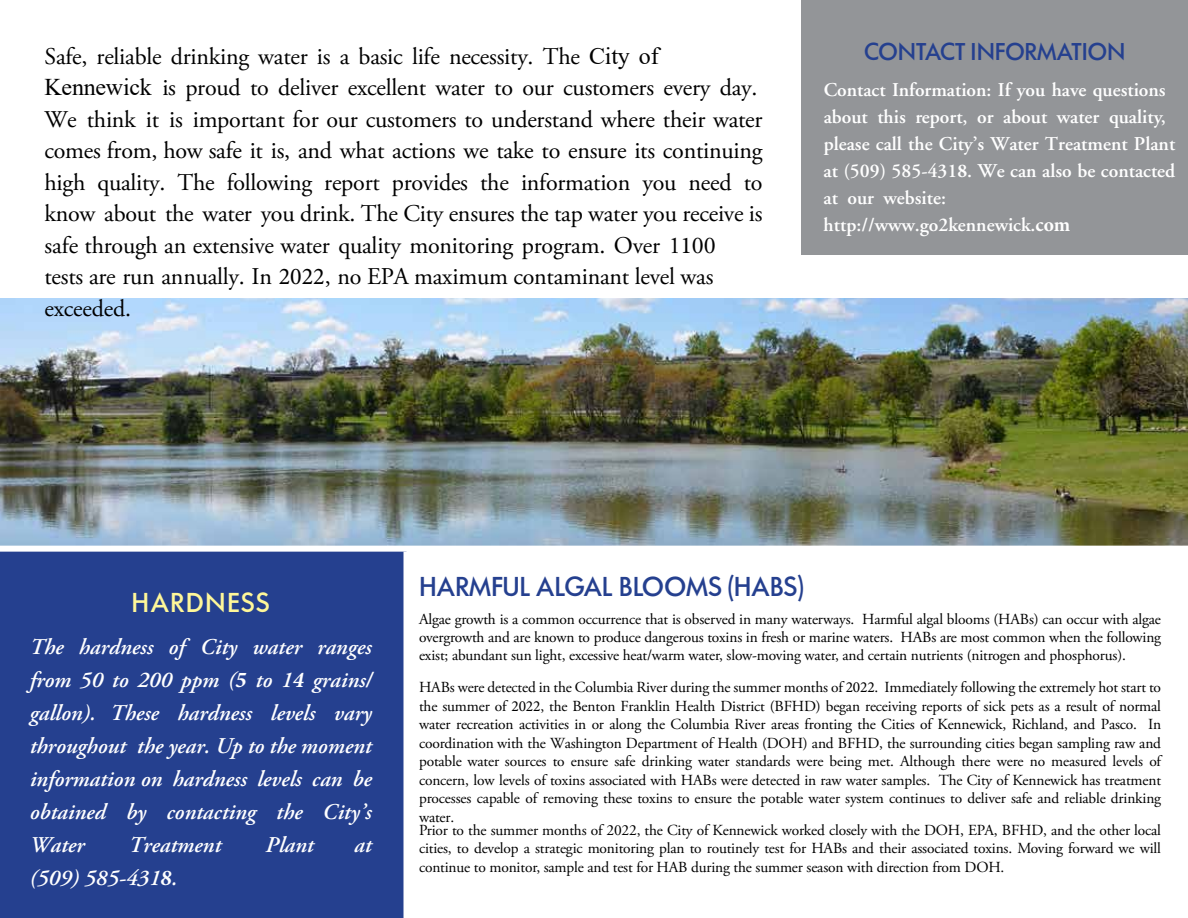
<style>
.page{position:relative;width:1188px;height:918px;background:#fff}
.page>*{position:absolute;margin:0;border:0;box-sizing:border-box;transform-origin:0 0}
.t1{font:500 27px "Thomac";color:#25408f}
.t2{font:500 27px "Thomac";letter-spacing:.05em;color:#fff799}
.t3{font:24px/31.5px "Adobe Garamond Pro";letter-spacing:-.01em;color:#000}
.t4{font:500 24px "Thomac";color:#25408f}
.t5{font:italic 600 22.5px/33px "Adobe Garamond Pro";color:#fff;text-align:justify}
.t6{font:600 19.5px/27px "Adobe Garamond";color:#fff}
.t7{font:15.3px/18.5px "Adobe Garamond Pro";letter-spacing:-.01em;color:#000;text-align:justify}
.s1{font-family:"Times New Roman"}
.s2{font-family:"Minion Pro"}
.s3{font-family:"Minion Pro";font-weight:700}
</style>
<div class="page">
<img style="left:0;top:298px;width:1188px;height:248px">
<div style="left:801px;top:0;width:387px;height:255px;background:#939598"></div>
<div style="left:1px;top:550px;width:404px;height:367px;background:#25408f"></div>
<div style="left:0;top:546px;width:1188px;height:6px;background:#fff"></div>
<div style="left:404px;top:552px;width:6px;height:366px;background:#fff"></div>
<p class="t3" style="left:45px;top:41px;width:720px">Safe, reliable drinking water is a basic life necessity. The <span class="s1">City of Kennewick</span> is proud to deliver excellent water to our customers every day.<br>We think it is important for our customers to understand where their water comes from, how safe it is, and what actions we take to ensure its continuing high quality. The following report provides the information you need to know about the water you drink. The City ensures the tap water you receive is safe through an extensive water quality monitoring program. Over 1<span class="s2">1</span>00<br>tests are run annually. In <span class="s2">2022</span>, no EPA maximum contaminant level was exceeded.</p>
<h2 class="t4" style="left:864px;top:36px;width:263px">CONTACT INFORMATION</h2>
<p class="t6" style="left:824px;top:77px;width:353px">Contact Information: If you have questions about this report, or about water quality, please call the City’s Water Treatment Plant at (509) 585-431<span class="s3">8</span>. We can also be contacted at our website: http://www.go2kennewick.<span class="s3">com</span></p>
<h1 class="t2" style="left:132px;top:585px;width:140px">HARDNESS</h1>
<h3 class="t5" style="left:30px;top:632px;width:344px">The hardness of City water ranges from 50 to 200 ppm (<span class="s3">5</span> to 1<span class="s3">4</span> grains/ gallon). These hardness levels vary throughout the year. Up to the moment information on hardness levels can be obtained by contacting the City’s Water</h3>
<h3 class="t5" style="left:129px;top:830px;width:94px">Treatment</h3>
<h3 class="t5" style="left:266px;top:830px;width:50px">Plant</h3>
<h3 class="t5" style="left:354px;top:830px;width:19px">at</h3>
<h3 class="t5" style="left:30px;top:863px;width:149px">(509) 585-431<span class="s3">8</span>.</h3>
<h1 class="t1" style="left:419px;top:569px;width:386px">HARMFUL ALGAL BLOOMS (HABS)</h1>
<p class="t7" style="left:419px;top:610px;width:744px">Algae growth is a common occurrence that is observed in many waterways. Harmful algal blooms (HABs) can occur with algae overgrowth and are known to produce dangerous toxins in fresh or marine waters. HABs are most common when the following exist; abundant sun light, excessive heat/warm water, slow-moving water, and certain nutrients (nitrogen and phosphorus).</p>
<p class="t7" style="left:419px;top:679px;width:744px">HABs were detected in the Columbia River during the summer months of <span class="s2">2022</span>. Immediately following the extremely hot start to the summer of <span class="s2">2022</span>, the Benton Franklin Health District (BFHD) began receiving reports of sick pets as a result of normal water recreation activities in or along the Columbia River areas fronting the Cities of Kennewick, Richland, and Pasco. In coordination with the Washington Department of Health (DOH) and BFHD, the surrounding cities began sampling raw and potable water sources to ensure safe drinking water standards were being met. Although there were no measured levels of concern, low levels of toxins associated with HABs were detected in raw water samples. The City of Kennewick has treatment processes capable of removing these toxins to ensure the potable water system continues to deliver safe and reliable drinking water.</p>
<p class="t7" style="left:419px;top:821px;width:743px">Prior to the summer months of 2022, the City of Kennewick worked closely with the DOH, EPA, BFHD, and the other local cities, to develop a strategic monitoring plan to routinely test for HABs and their associated toxins. Moving forward we will continue to monitor, sample and test for HAB during the summer season with direction from DOH.</p>
</div>
